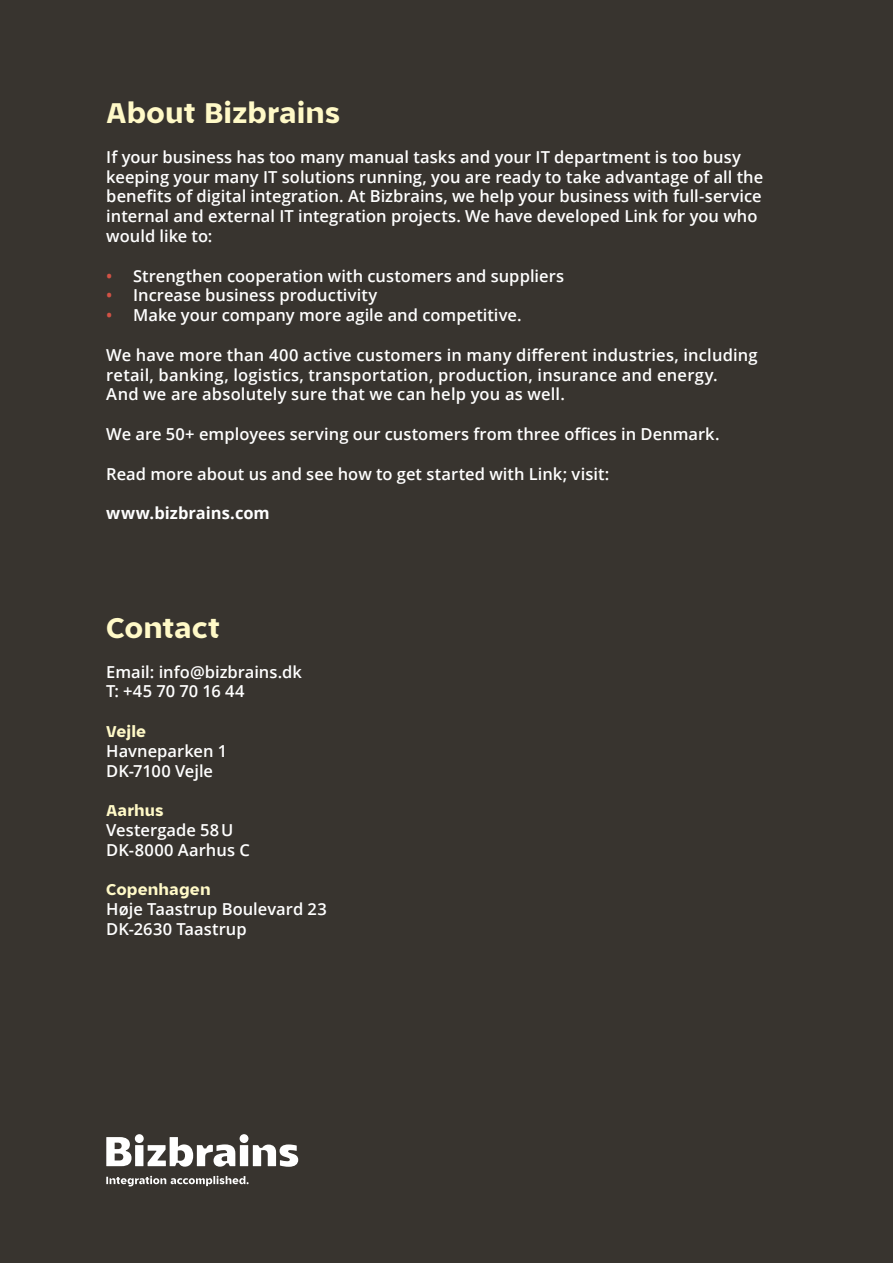
<style>
.page{position:relative;width:893px;height:1263px;background:#38342f}
.page>*{position:absolute;margin:0;border:0;box-sizing:border-box;transform-origin:0 0}
.t1{font:30px "Bizbrains Headline";color:#fff9c7}
.t2{font:600 16.5px/19.8px "Open Sans";letter-spacing:.005em;color:#fff}
.t3{font:16.5px "Bizbrains Headline";letter-spacing:.005em;color:#fff9c7}
.t4{font:700 16.5px "Open Sans";color:#fff}
.s1{color:#d15245}
</style>
<div class="page">
<svg style="left:106px;top:1134px;width:192px;height:33px"></svg>
<svg style="left:106px;top:1176px;width:143px;height:10px"></svg>
<h1 class="t1" style="left:106px;top:95px;width:236px">About Bizbrains</h1>
<p class="t2" style="left:106px;top:147px;width:658px">If your business has too many manual tasks and your IT department is too busy keeping your many IT solutions running, you are ready to take advantage of all the benefits of digital integration. At Bizbrains, we help your business with full-service internal and external IT integration projects. We have developed Link for you who would like to:</p>
<p class="t2" style="left:106px;top:265px;width:459px"><span class="s1">•</span> Strengthen cooperation with customers and suppliers</p>
<p class="t2" style="left:106px;top:285px;width:273px"><span class="s1">•</span> Increase business productivity</p>
<p class="t2" style="left:106px;top:305px;width:417px"><span class="s1">•</span> Make your company more agile and competitive.</p>
<p class="t2" style="left:106px;top:345px;width:653px">We have more than 400 active customers in many different industries, including retail, banking, logistics, transportation, production, insurance and energy.<br>And we are absolutely sure that we can help you as well.</p>
<p class="t2" style="left:106px;top:424px;width:615px">We are 50+ employees serving our customers from three offices in Denmark.</p>
<p class="t2" style="left:106px;top:463px;width:504px">Read more about us and see how to get started with Link; visit:</p>
<p class="t4" style="left:106px;top:502px;width:165px">www.bizbrains.com</p>
<h1 class="t1" style="left:106px;top:610px;width:115px">Contact</h1>
<p class="t2" style="left:106px;top:661px;width:197px">Email: info@bizbrains.dk<br>T: +45 70 70 16 44</p>
<p class="t3" style="left:106px;top:721px;width:41px">Vejle</p>
<p class="t2" style="left:106px;top:741px;width:122px">Havneparken 1<br>DK-7100 Vejle</p>
<p class="t3" style="left:106px;top:801px;width:59px">Aarhus</p>
<p class="t2" style="left:106px;top:820px;width:145px">Vestergade 58U<br>DK-8000 Aarhus C</p>
<p class="t3" style="left:106px;top:880px;width:106px">Copenhagen</p>
<p class="t2" style="left:106px;top:899px;width:222px">Høje Taastrup Boulevard 23<br>DK-2630 Taastrup</p>
</div>
